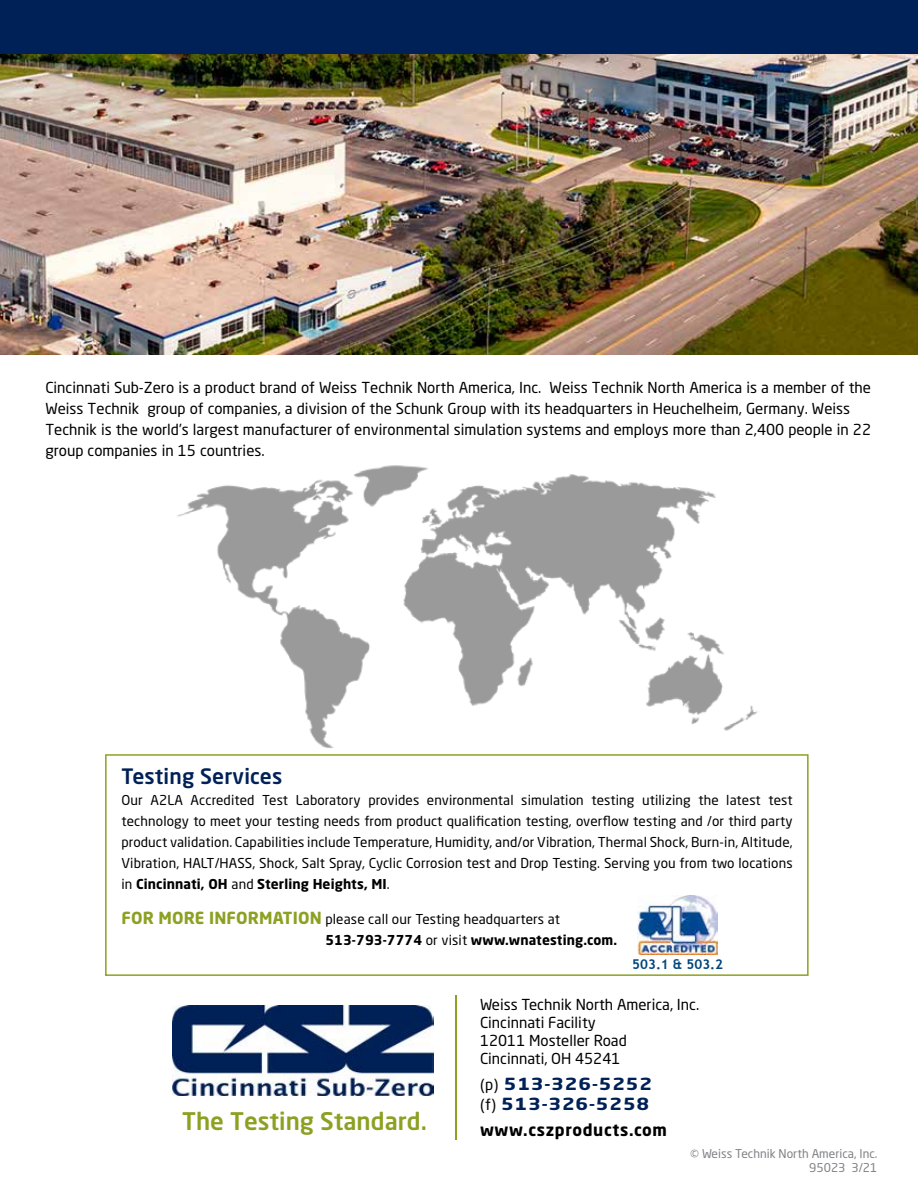
<style>
.page{position:relative;width:918px;height:1188px;background:#fff}
.page>*{position:absolute;margin:0;border:0;box-sizing:border-box;transform-origin:0 0}
.t1{font:500 24px "Neo Sans Std";color:#8ca122}
.t2{font:500 21px "Neo Sans Std";letter-spacing:.01em;color:#002157}
.t3{font:700 16.5px/19.8px "Neo Sans Std";letter-spacing:.04em;color:#002157;scale:1.2 1}
.t4{font:700 16.5px "Neo Sans Std";letter-spacing:.04em;color:#000}
.t5{font:15px/21px "Neo Sans Std";color:#000}
.t6{font:13.5px/21px "Neo Sans Std";letter-spacing:.01em;color:#000;text-align:justify}
.t7{font:700 13.5px "Trebuchet MS";color:#00467e}
.t8{font:12px/14.4px "Neo Sans Std";color:#808285;text-align:right}
.s1{font-weight:700}
.s2{font-weight:700;font-size:16.5px;color:#8ca122}
.s3{font-weight:400;font-size:15px;color:#000}
</style>
<div class="page">
<svg style="left:105px;top:754px;width:704px;height:222px"></svg>
<hr style="left:455px;top:996px;width:1px;height:144px;background:#8ca122">
<img style="left:0;top:54px;width:918px;height:300px">
<div style="left:0;top:0;width:918px;height:54px;background:#002157"></div>
<img style="left:177px;top:465px;width:580px;height:283px">
<img style="left:637px;top:895px;width:80px;height:59px">
<img style="left:173px;top:1005px;width:260px;height:91px">
<p class="t5" style="left:45px;top:377px;width:827px">Cincinnati Sub-Zero is a product brand of Weiss Technik North America, Inc. Weiss Technik North America is a member of the Weiss Technik group of companies, a division of the Schunk Group with its headquarters in Heuchelheim, Germany. Weiss Technik is the world’s largest manufacturer of environmental simulation systems and employs more than 2,400 people in 22 group companies in 15 countries.</p>
<h2 class="t2" style="left:122px;top:763px;width:162px">Testing Services</h2>
<p class="t6" style="left:122px;top:790px;width:673px">Our A2LA Accredited Test Laboratory provides environmental simulation testing utilizing the latest test technology to meet your testing needs from product qualification testing, overflow testing and /or third party product validation. Capabilities include Temperature, Humidity, and/or Vibration, Thermal Shock, Burn-in, Altitude, Vibration, HALT/HASS, Shock, Salt Spray, Cyclic Corrosion test and Drop Testing. Serving you from two locations in <span class="s1">Cincinnati, OH</span> and <span class="s1">Sterling Heights, MI</span>.</p>
<p class="t6" style="left:325px;top:908px;width:293px;text-indent:-204px"><span class="s2">FOR MORE INFORMATION</span> please call our Testing headquarters at<br><span class="s1">513-793-7774</span> or visit <span class="s1">www.wnatesting.com.</span></p>
<p class="t7" style="left:632px;top:956px;width:92px">503.1 &amp; 503.2</p>
<p class="t5" style="left:480px;top:995px;width:221px;line-height:18px">Weiss Technik North America, Inc.<br>Cincinnati Facility<br>12011 Mosteller Road<br>Cincinnati, OH 45241</p>
<p class="t3" style="left:480px;top:1074px;width:145px"><span class="s3">(p)</span> 513-326-5252 <span class="s3">(f)</span> 513-326-5258</p>
<h1 class="t1" style="left:182px;top:1106px;width:246px">The Testing Standard.</h1>
<p class="t4" style="left:480px;top:1120px;width:188px">www.cszproducts.com</p>
<p class="t8" style="left:690px;top:1146px;width:189px">© Weiss Technik North America, Inc.<br>95023 3/21</p>
</div>
